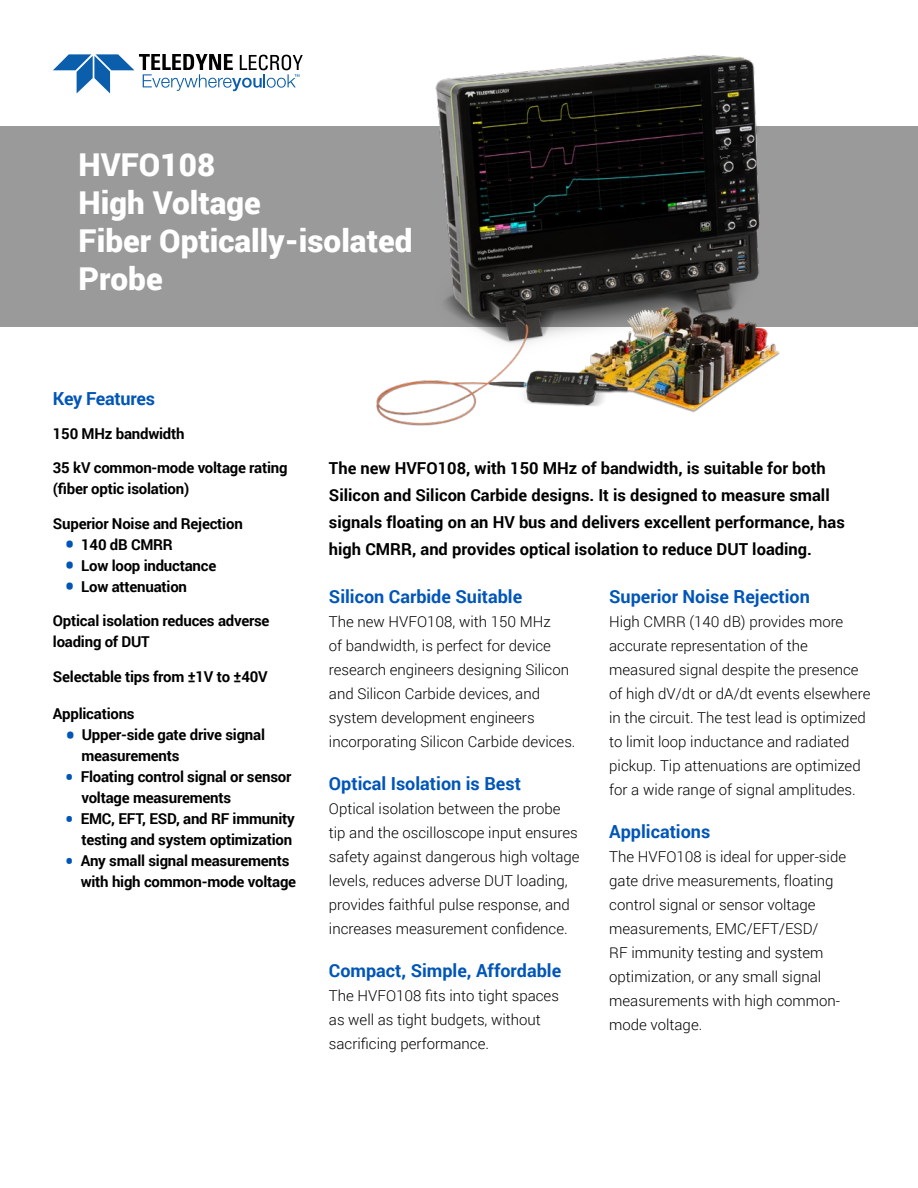
<style>
.page{position:relative;width:918px;height:1188px;background:#fff}
.page>*{position:absolute;margin:0;border:0;box-sizing:border-box;transform-origin:0 0}
.t1{font:900 31.5px/37.8px "Roboto";color:#fff}
.t2{font:700 18px "Roboto";color:#0055b8}
.t3{font:700 16.5px/27px "Roboto";color:#000}
.t4{font:300 15px/24px "Roboto";color:#000}
.t5{font:700 15px/21px "Roboto";letter-spacing:-.015em;color:#000}
.s1{font-size:27px;color:#0055b8}
.s2{font-weight:400;font-size:27px;color:#0055b8}
</style>
<div class="page">
<div style="left:0;top:126px;width:918px;height:201px;background:#9a9a9a"></div>
<svg style="left:53px;top:54px;width:239px;height:39px"></svg>
<img style="left:292px;top:55px;width:488px;height:371px">
<h1 class="t1" style="left:79px;top:145px;width:335px">HVFO108<br>High Voltage<br>Fiber Optically-isolated<br>Probe</h1>
<p class="t2" style="left:53px;top:386px;width:104px">Key Features</p>
<p class="t5" style="left:53px;top:422px;width:133px">150 MHz bandwidth</p>
<p class="t5" style="left:53px;top:457px;width:236px">35 kV common-mode voltage rating (fiber optic isolation)</p>
<p class="t5" style="left:53px;top:512px;width:191px">Superior Noise and Rejection</p>
<p class="t5" style="left:65px;top:533px;width:109px"><span class="s1">•</span> 140 dB CMRR</p>
<p class="t5" style="left:65px;top:554px;width:153px"><span class="s1">•</span> Low loop inductance</p>
<p class="t5" style="left:65px;top:575px;width:124px"><span class="s1">•</span> Low attenuation</p>
<p class="t5" style="left:53px;top:610px;width:218px">Optical isolation reduces adverse loading of DUT</p>
<p class="t5" style="left:53px;top:665px;width:216px">Selectable tips from ±1V to ±40V</p>
<p class="t5" style="left:53px;top:703px;width:83px">Applications</p>
<p class="t5" style="left:81px;top:724px;width:185px;text-indent:-16px"><span class="s1">•</span> Upper-side gate drive signal measurements</p>
<p class="t5" style="left:81px;top:766px;width:212px;text-indent:-16px"><span class="s2">•</span> Floating control signal or sensor voltage measurements</p>
<p class="t5" style="left:65px;top:808px;width:231px;text-align:right"><span class="s2">•</span> EMC, EFT, ESD, and RF immunity testing and system optimization</p>
<p class="t5" style="left:81px;top:850px;width:217px;text-indent:-16px"><span class="s2">•</span> Any small signal measurements with high common-mode voltage</p>
<p class="t3" style="left:329px;top:454px;width:517px">The new HVFO108, with 150 MHz of bandwidth, is suitable for both Silicon and Silicon Carbide designs. It is designed to measure small signals floating on an HV bus and delivers excellent performance, has high CMRR, and provides optical isolation to reduce DUT loading.</p>
<p class="t2" style="left:329px;top:584px;width:195px">Silicon Carbide Suitable</p>
<p class="t4" style="left:329px;top:609px;width:248px">The new HVFO108, with 150 MHz<br>of bandwidth, is perfect for device research engineers designing Silicon and Silicon Carbide devices, and system development engineers incorporating Silicon Carbide devices.</p>
<p class="t2" style="left:329px;top:771px;width:194px">Optical Isolation is Best</p>
<p class="t4" style="left:329px;top:796px;width:252px">Optical isolation between the probe tip and the oscilloscope input ensures safety against dangerous high voltage levels, reduces adverse DUT loading, provides faithful pulse response, and increases measurement confidence.</p>
<p class="t2" style="left:329px;top:958px;width:234px">Compact, Simple, Affordable</p>
<p class="t4" style="left:329px;top:983px;width:232px">The HVFO108 fits into tight spaces as well as tight budgets, without sacrificing performance.</p>
<p class="t2" style="left:609px;top:584px;width:202px">Superior Noise Rejection</p>
<p class="t4" style="left:609px;top:609px;width:263px">High CMRR (140 dB) provides more accurate representation of the measured signal despite the presence of high dV/dt or dA/dt events elsewhere in the circuit. The test lead is optimized to limit loop inductance and radiated pickup. Tip attenuations are optimized for a wide range of signal amplitudes.</p>
<p class="t2" style="left:609px;top:819px;width:103px">Applications</p>
<p class="t4" style="left:609px;top:844px;width:238px">The HVFO108 is ideal for upper-side gate drive measurements, floating control signal or sensor voltage measurements, EMC/EFT/ESD/<br>RF immunity testing and system optimization, or any small signal measurements with high common&shy;mode voltage.</p>
</div>
